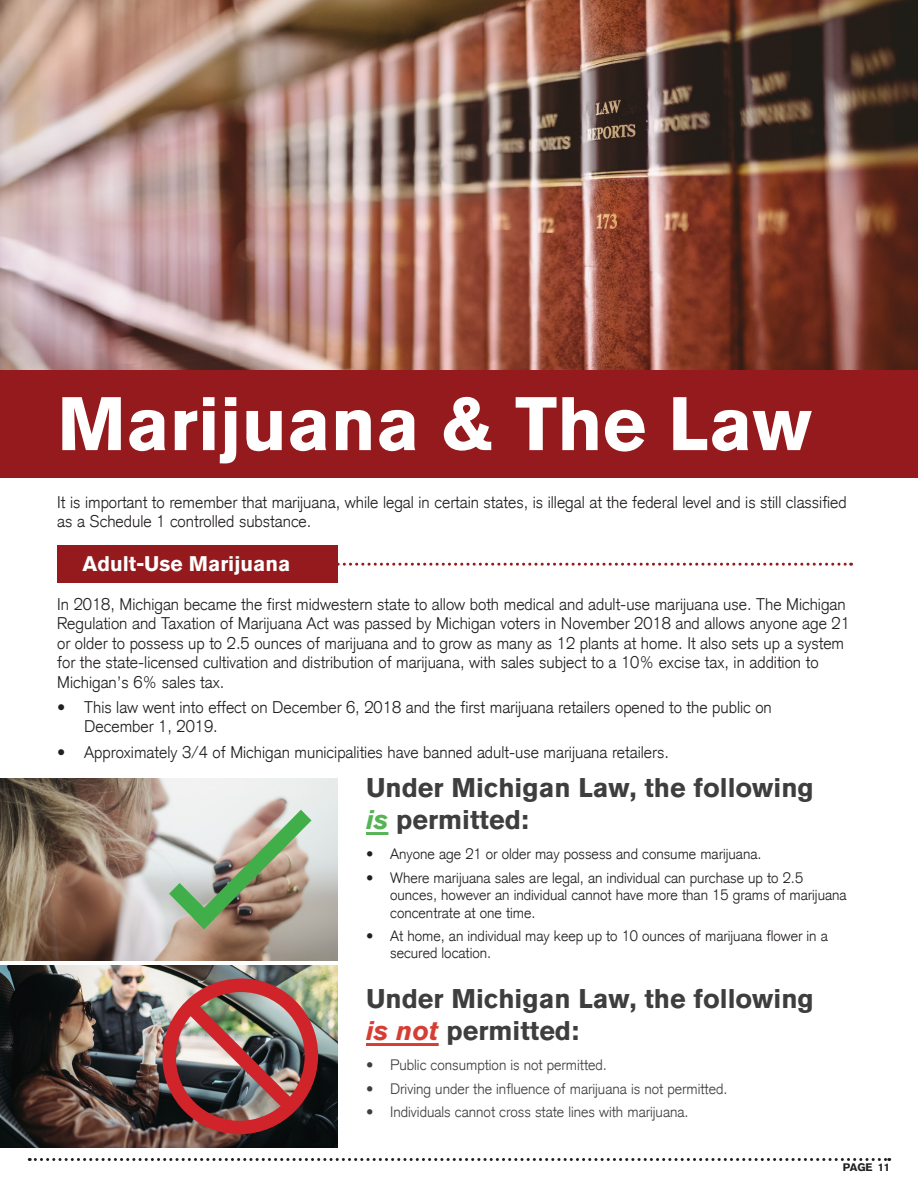
<style>
.page{position:relative;width:918px;height:1188px;background:#fff}
.page>*{position:absolute;margin:0;border:0;box-sizing:border-box;transform-origin:0 0}
.t1{font:700 75px "Akzidenz Grotesk BQ";color:#fff}
.t2{font:700 26.85px/31.5px "Akzidenz Grotesk BQ";color:#3e3e3f}
.t3{font:700 21px "Akzidenz Grotesk BQ";color:#fff}
.t4{font:300 16.5px/19.5px "Akzidenz Grotesk CE";color:#231f20}
.t5{font:300 14.7px/17.4px "Akzidenz Grotesk CE";color:#231f20}
.t6{font:300 14.7px "Akzidenz Grotesk CE";color:#3e3e3f}
.t7{font:700 10.8px "Akzidenz Grotesk BQ";letter-spacing:-.01em;color:#231f20}
.s1{font-style:italic;color:#56b455}
.s2{font-style:italic;color:#d53f33}
</style>
<div class="page">
<svg style="left:29px;top:1158px;width:861px;height:3px"></svg>
<img style="left:0;top:0;width:918px;height:370px">
<div style="left:0;top:370px;width:918px;height:108px;background:#951a1d"></div>
<div style="left:57px;top:545px;width:281px;height:38px;background:#951a1d"></div>
<svg style="left:338px;top:563px;width:514px;height:3px"></svg>
<hr style="left:366px;top:1043px;width:73px;height:3px;background:#d53f33">
<hr style="left:366px;top:832px;width:22px;height:3px;background:#56b455">
<img style="left:0;top:778px;width:338px;height:183px">
<img style="left:0;top:965px;width:337px;height:183px">
<img style="left:162px;top:978px;width:156px;height:157px">
<svg style="left:169px;top:810px;width:143px;height:119px"></svg>
<p class="t1" style="left:57px;top:381px;width:756px">Marijuana &amp; The Law</p>
<p class="t4" style="left:57px;top:492px;width:791px">It is important to remember that marijuana, while legal in certain states, is illegal at the federal level and is still classified as a Schedule 1 controlled substance.</p>
<p class="t3" style="left:83px;top:552px;width:209px">Adult-Use Marijuana</p>
<p class="t4" style="left:57px;top:594px;width:794px">In 2018, Michigan became the first midwestern state to allow both medical and adult-use marijuana use. The Michigan Regulation and Taxation of Marijuana Act was passed by Michigan voters in November 2018 and allows anyone age 21 or older to possess up to 2.5 ounces of marijuana and to grow as many as 12 plants at home. It also sets up a system for the state-licensed cultivation and distribution of marijuana, with sales subject to a 10% excise tax, in addition to Michigan’s 6% sales tax.</p>
<p class="t4" style="left:84px;top:697px;width:689px;text-indent:-27px">• This law went into effect on December 6, 2018 and the first marijuana retailers opened to the public on<br>December 1, 2019.</p>
<p class="t4" style="left:57px;top:743px;width:613px">• Approximately 3/4 of Michigan municipalities have banned adult-use marijuana retailers.</p>
<p class="t2" style="left:366px;top:772px;width:449px">Under Michigan Law, the following <span class="s1">is</span> permitted:</p>
<p class="t5" style="left:366px;top:845px;width:397px">• Anyone age 21 or older may possess and consume marijuana.</p>
<p class="t5" style="left:390px;top:869px;width:458px;text-indent:-24px">• Where marijuana sales are legal, an individual can purchase up to 2.5 ounces, however an individual cannot have more than 15 grams of marijuana concentrate at one time.</p>
<p class="t5" style="left:390px;top:927px;width:439px;text-indent:-24px">• At home, an individual may keep up to 10 ounces of marijuana flower in a secured location.</p>
<p class="t2" style="left:366px;top:983px;width:449px">Under Michigan Law, the following <span class="s2">is not</span> permitted:</p>
<p class="t6" style="left:366px;top:1056px;width:242px">• Public consumption is not permitted.</p>
<p class="t6" style="left:366px;top:1079px;width:363px">• Driving under the influence of marijuana is not permitted.</p>
<p class="t6" style="left:366px;top:1103px;width:324px">• Individuals cannot cross state lines with marijuana.</p>
<p class="t7" style="left:843px;top:1161px;width:49px">PAGE 11</p>
</div>
